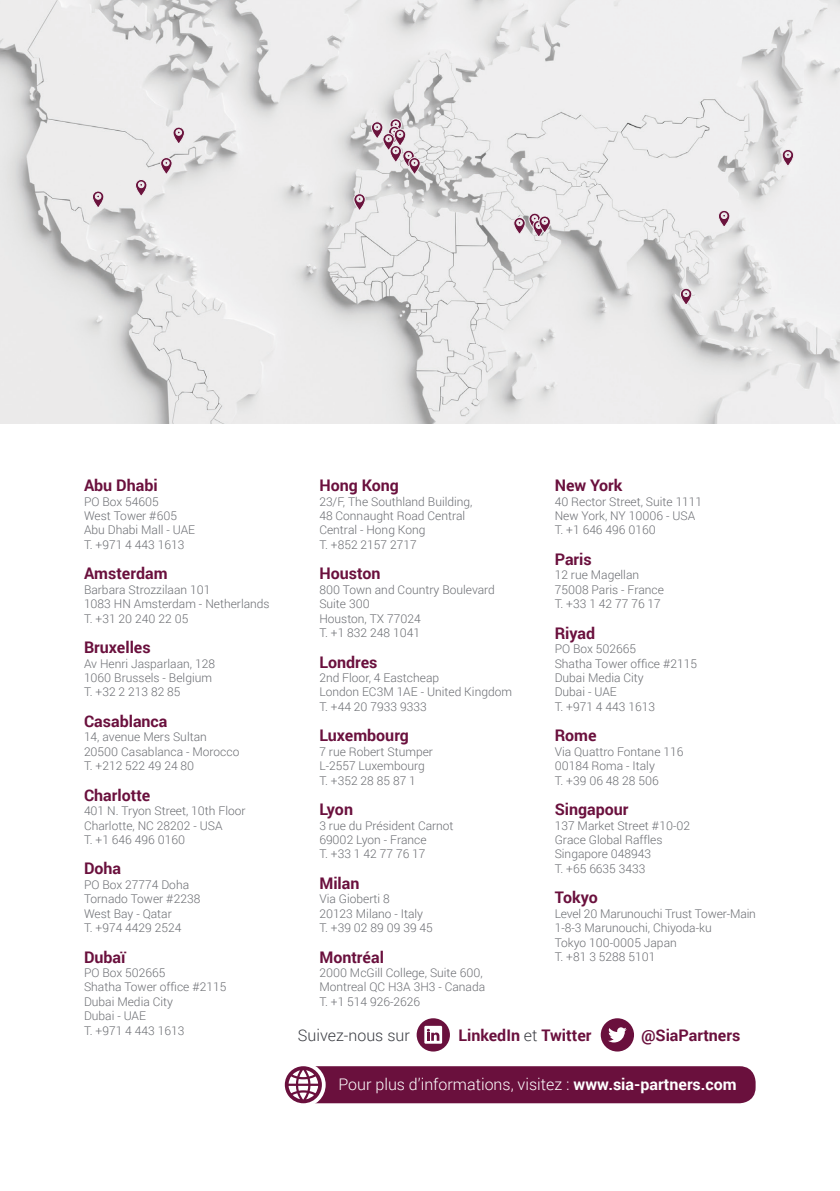
<style>
.page{position:relative;width:840px;height:1191px;background:#fff}
.page>*{position:absolute;margin:0;border:0;box-sizing:border-box;transform-origin:0 0}
.Localisation_2{font:700 16px "Roboto";color:#6a103d}
.Localisation_2-2{font:300 16px "Roboto";color:#fff}
.Localisation_2-3{font:300 16px "Roboto";color:#3b3d43}
.Localisation_2-4{font:300 12px "Roboto";color:#6b6d72}
.s1{font-weight:300;color:#3b3d43}
.s2{font-weight:700}
</style>
<div class="page">
<svg style="left:600px;top:1018px;width:33px;height:33px"></svg>
<svg style="left:416px;top:1018px;width:33px;height:33px"></svg>
<svg style="left:284px;top:1066px;width:471px;height:37px;background:#711c47"></svg>
<img style="left:0;top:0;width:839px;height:424px">
<svg style="left:135px;top:179px;width:12px;height:18px"></svg>
<svg style="left:371px;top:119px;width:49px;height:56px;background:#ccbbc3"></svg>
<svg style="left:173px;top:127px;width:11px;height:17px"></svg>
<svg style="left:92px;top:191px;width:12px;height:17px"></svg>
<svg style="left:353px;top:193px;width:12px;height:18px"></svg>
<svg style="left:513px;top:213px;width:37px;height:24px"></svg>
<svg style="left:679px;top:288px;width:12px;height:17px"></svg>
<svg style="left:717px;top:210px;width:12px;height:17px"></svg>
<svg style="left:781px;top:149px;width:12px;height:18px"></svg>
<svg style="left:160px;top:157px;width:12px;height:18px"></svg>
<p class="Localisation_2" style="left:84px;top:474px;width:75px">Abu Dhabi</p>
<p class="Localisation_2-4" style="left:84px;top:493px;width:76px">PO Box 54605</p>
<p class="Localisation_2-4" style="left:84px;top:507px;width:94px">West Tower #605</p>
<p class="Localisation_2-4" style="left:84px;top:522px;width:113px">Abu Dhabi Mall - UAE</p>
<p class="Localisation_2-4" style="left:84px;top:536px;width:102px">T. +971 4 443 1613</p>
<p class="Localisation_2" style="left:84px;top:562px;width:85px">Amsterdam</p>
<p class="Localisation_2-4" style="left:84px;top:581px;width:128px">Barbara Strozzilaan 101</p>
<p class="Localisation_2-4" style="left:84px;top:595px;width:187px">1083 HN Amsterdam - Netherlands</p>
<p class="Localisation_2-4" style="left:84px;top:610px;width:106px">T. +31 20 240 22 05</p>
<p class="Localisation_2" style="left:84px;top:636px;width:68px">Bruxelles</p>
<p class="Localisation_2-4" style="left:84px;top:655px;width:132px">Av Henri Jasparlaan, 128</p>
<p class="Localisation_2-4" style="left:84px;top:669px;width:129px">1060 Brussels - Belgium</p>
<p class="Localisation_2-4" style="left:84px;top:684px;width:98px">T. +32 2 213 82 85</p>
<p class="Localisation_2" style="left:84px;top:710px;width:85px">Casablanca</p>
<p class="Localisation_2-4" style="left:84px;top:729px;width:124px">14, avenue Mers Sultan</p>
<p class="Localisation_2-4" style="left:84px;top:743px;width:157px">20500 Casablanca - Morocco</p>
<p class="Localisation_2-4" style="left:84px;top:757px;width:112px">T. +212 522 49 24 80</p>
<p class="Localisation_2" style="left:84px;top:783px;width:68px">Charlotte</p>
<p class="Localisation_2-4" style="left:84px;top:802px;width:163px">401 N. Tryon Street, 10th Floor</p>
<p class="Localisation_2-4" style="left:84px;top:817px;width:140px">Charlotte, NC 28202 - USA</p>
<p class="Localisation_2-4" style="left:84px;top:831px;width:102px">T. +1 646 496 0160</p>
<p class="Localisation_2" style="left:84px;top:857px;width:39px">Doha</p>
<p class="Localisation_2-4" style="left:84px;top:876px;width:107px">PO Box 27774 Doha</p>
<p class="Localisation_2-4" style="left:84px;top:890px;width:118px">Tornado Tower #2238</p>
<p class="Localisation_2-4" style="left:84px;top:905px;width:89px">West Bay - Qatar</p>
<p class="Localisation_2-4" style="left:84px;top:919px;width:99px">T. +974 4429 2524</p>
<p class="Localisation_2" style="left:84px;top:945px;width:43px">Dubaï</p>
<p class="Localisation_2-4" style="left:84px;top:964px;width:83px">PO Box 502665</p>
<p class="Localisation_2-4" style="left:84px;top:979px;width:144px">Shatha Tower office #2115</p>
<p class="Localisation_2-4" style="left:84px;top:993px;width:90px">Dubai Media City</p>
<p class="Localisation_2-4" style="left:84px;top:1007px;width:64px">Dubai - UAE</p>
<p class="Localisation_2-4" style="left:84px;top:1022px;width:102px">T. +971 4 443 1613</p>
<p class="Localisation_2" style="left:319px;top:474px;width:81px">Hong Kong</p>
<p class="Localisation_2-4" style="left:319px;top:493px;width:155px">23/F, The Southland Building,</p>
<p class="Localisation_2-4" style="left:319px;top:507px;width:147px">48 Connaught Road Central</p>
<p class="Localisation_2-4" style="left:319px;top:522px;width:108px">Central - Hong Kong</p>
<p class="Localisation_2-4" style="left:319px;top:536px;width:99px">T. +852 2157 2717</p>
<p class="Localisation_2" style="left:319px;top:562px;width:63px">Houston</p>
<p class="Localisation_2-4" style="left:319px;top:581px;width:177px">800 Town and Country Boulevard</p>
<p class="Localisation_2-4" style="left:319px;top:595px;width:52px">Suite 300</p>
<p class="Localisation_2-4" style="left:319px;top:610px;width:103px">Houston, TX 77024</p>
<p class="Localisation_2-4" style="left:319px;top:624px;width:102px">T. +1 832 248 1041</p>
<p class="Localisation_2" style="left:319px;top:650px;width:60px">Londres</p>
<p class="Localisation_2-4" style="left:319px;top:669px;width:121px">2nd Floor, 4 Eastcheap</p>
<p class="Localisation_2-4" style="left:319px;top:684px;width:194px">London EC3M 1AE - United Kingdom</p>
<p class="Localisation_2-4" style="left:319px;top:698px;width:109px">T. +44 20 7933 9333</p>
<p class="Localisation_2" style="left:319px;top:724px;width:91px">Luxembourg</p>
<p class="Localisation_2-4" style="left:319px;top:743px;width:115px">7 rue Robert Stumper</p>
<p class="Localisation_2-4" style="left:319px;top:757px;width:107px">L-2557 Luxembourg</p>
<p class="Localisation_2-4" style="left:319px;top:772px;width:98px">T. +352 28 85 87 1</p>
<p class="Localisation_2" style="left:319px;top:798px;width:35px">Lyon</p>
<p class="Localisation_2-4" style="left:319px;top:817px;width:136px">3 rue du Président Carnot</p>
<p class="Localisation_2-4" style="left:319px;top:831px;width:109px">69002 Lyon - France</p>
<p class="Localisation_2-4" style="left:319px;top:845px;width:108px">T. +33 1 42 77 76 17</p>
<p class="Localisation_2" style="left:319px;top:872px;width:42px">Milan</p>
<p class="Localisation_2-4" style="left:319px;top:890px;width:72px">Via Gioberti 8</p>
<p class="Localisation_2-4" style="left:319px;top:905px;width:105px">20123 Milano - Italy</p>
<p class="Localisation_2-4" style="left:319px;top:919px;width:115px">T. +39 02 89 09 39 45</p>
<p class="Localisation_2" style="left:319px;top:945px;width:66px">Montréal</p>
<p class="Localisation_2-4" style="left:319px;top:964px;width:165px">2000 McGill College, Suite 600,</p>
<p class="Localisation_2-4" style="left:319px;top:979px;width:167px">Montreal QC H3A 3H3 - Canada</p>
<p class="Localisation_2-4" style="left:319px;top:993px;width:102px">T. +1 514 926-2626</p>
<p class="Localisation_2" style="left:554px;top:474px;width:69px">New York</p>
<p class="Localisation_2-4" style="left:554px;top:493px;width:149px">40 Rector Street, Suite 1111</p>
<p class="Localisation_2-4" style="left:554px;top:507px;width:142px">New York, NY 10006 - USA</p>
<p class="Localisation_2-4" style="left:554px;top:522px;width:102px">T. +1 646 496 0160</p>
<p class="Localisation_2" style="left:554px;top:548px;width:39px">Paris</p>
<p class="Localisation_2-4" style="left:554px;top:567px;width:86px">12 rue Magellan</p>
<p class="Localisation_2-4" style="left:554px;top:581px;width:111px">75008 Paris - France</p>
<p class="Localisation_2-4" style="left:554px;top:595px;width:108px">T. +33 1 42 77 76 17</p>
<p class="Localisation_2" style="left:554px;top:622px;width:42px">Riyad</p>
<p class="Localisation_2-4" style="left:554px;top:640px;width:83px">PO Box 502665</p>
<p class="Localisation_2-4" style="left:554px;top:655px;width:144px">Shatha Tower office #2115</p>
<p class="Localisation_2-4" style="left:554px;top:669px;width:90px">Dubai Media City</p>
<p class="Localisation_2-4" style="left:554px;top:684px;width:64px">Dubai - UAE</p>
<p class="Localisation_2-4" style="left:554px;top:698px;width:102px">T. +971 4 443 1613</p>
<p class="Localisation_2" style="left:554px;top:724px;width:43px">Rome</p>
<p class="Localisation_2-4" style="left:554px;top:743px;width:130px">Via Quattro Fontane 116</p>
<p class="Localisation_2-4" style="left:554px;top:757px;width:102px">00184 Roma - Italy</p>
<p class="Localisation_2-4" style="left:554px;top:772px;width:105px">T. +39 06 48 28 506</p>
<p class="Localisation_2" style="left:554px;top:798px;width:75px">Singapour</p>
<p class="Localisation_2-4" style="left:554px;top:817px;width:137px">137 Market Street #10-02</p>
<p class="Localisation_2-4" style="left:554px;top:831px;width:109px">Grace Global Raffles</p>
<p class="Localisation_2-4" style="left:554px;top:845px;width:98px">Singapore 048943</p>
<p class="Localisation_2-4" style="left:554px;top:860px;width:92px">T. +65 6635 3433</p>
<p class="Localisation_2" style="left:554px;top:886px;width:45px">Tokyo</p>
<p class="Localisation_2-4" style="left:554px;top:905px;width:203px">Level 20 Marunouchi Trust Tower-Main</p>
<p class="Localisation_2-4" style="left:554px;top:919px;width:158px">1-8-3 Marunouchi, Chiyoda-ku</p>
<p class="Localisation_2-4" style="left:554px;top:934px;width:123px">Tokyo 100-0005 Japan</p>
<p class="Localisation_2-4" style="left:554px;top:948px;width:102px">T. +81 3 5288 5101</p>
<p class="Localisation_2-3" style="left:298px;top:1024px;width:113px">Suivez-nous sur</p>
<p class="Localisation_2" style="left:458px;top:1024px;width:134px">LinkedIn <span class="s1">et</span> Twitter</p>
<p class="Localisation_2" style="left:641px;top:1024px;width:100px">@SiaPartners</p>
<p class="Localisation_2-2" style="left:338px;top:1073px;width:399px">Pour plus d’informations, visitez : <span class="s2">www.sia-partners.com</span></p>
</div>
